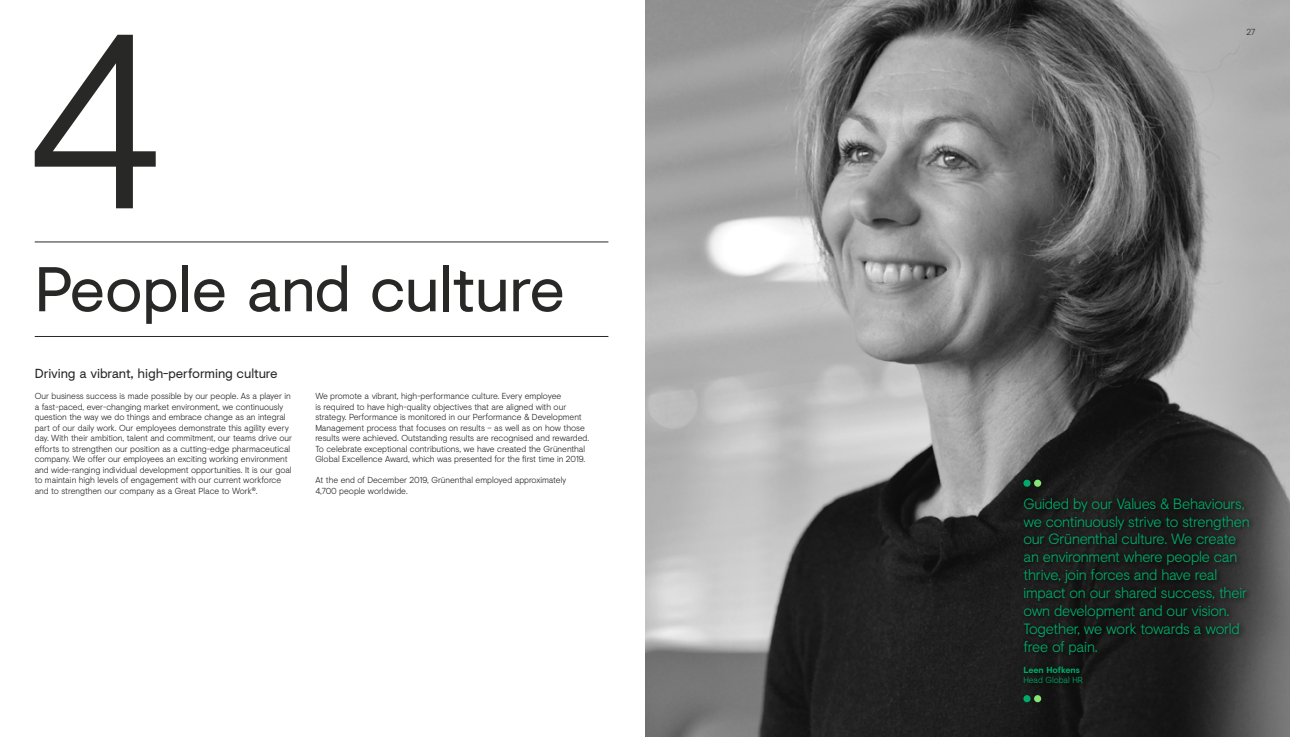
<style>
.page{position:relative;width:1290px;height:737px;background:#fff}
.page>*{position:absolute;margin:0;border:0;box-sizing:border-box;transform-origin:0 0}
.t1{font:300 247.89px "Visuelt";color:#282827}
.t2{font:63px "Visuelt";letter-spacing:-.01em;color:#282827}
.t3{font:300 14.88px/17.8px "Visuelt";letter-spacing:-.02em;color:#00ab69}
.t4{font:13.12px "Visuelt";letter-spacing:-.01em;color:#282827}
.t5{font:300 8.75px/10.5px "Visuelt";letter-spacing:-.005em;color:#282827}
.t6{font:300 8.75px "Visuelt";color:#00ab69}
.t7{font:700 8.75px "Visuelt";letter-spacing:-.02em;color:#00ab69}
</style>
<div class="page">
<img style="left:645px;top:0;width:645px;height:737px">
<hr style="left:35px;top:242px;width:573px;height:1px;background:#282827">
<hr style="left:35px;top:336px;width:573px;height:1px;background:#282827">
<div style="left:1020px;top:494px;width:235px;height:195px;background:#000;opacity:.75"></div>
<div style="left:1023px;top:479px;width:7px;height:8px;background:#00ab69;border-radius:50%"></div>
<div style="left:1034px;top:479px;width:7px;height:8px;background:#85e773;border-radius:50%"></div>
<div style="left:1034px;top:695px;width:7px;height:7px;background:#85e773;border-radius:50%"></div>
<div style="left:1023px;top:695px;width:7px;height:7px;background:#00ab69;border-radius:50%"></div>
<h1 class="t1" style="left:25px;top:-57px;width:137px">4</h1>
<h2 class="t2" style="left:35px;top:244px;width:532px">People and culture</h2>
<h3 class="t4" style="left:35px;top:364px;width:244px">Driving a vibrant, high-performing culture</h3>
<p class="t5" style="left:35px;top:390px;width:259px">Our business success is made possible by our people. As a player in a fast-paced, ever-changing market environment, we continuously question the way we do things and embrace change as an integral part of our daily work. Our employees demonstrate this agility every day. With their ambition, talent and commitment, our teams drive our efforts to strengthen our position as a cutting-edge pharmaceutical company. We offer our employees an exciting working environment and wide-ranging individual development opportunities. It is our goal to maintain high levels of engagement with our current workforce and to strengthen our company as a Great Place to Work<sup>®</sup>.</p>
<p class="t5" style="left:315px;top:390px;width:275px">We promote a vibrant, high-performance culture. Every employee<br>is required to have high-quality objectives that are aligned with our strategy. Performance is monitored in our Performance &amp; Development Management process that focuses on results – as well as on how those results were achieved. Outstanding results are recognised and rewarded.<br>To celebrate exceptional contributions, we have created the Grünenthal Global Excellence Award, which was presented for the first time in 2019.</p>
<p class="t5" style="left:315px;top:474px;width:252px">At the end of December 2019, Grünenthal employed approximately<br>4,700 people worldwide.</p>
<p class="t5" style="left:1246px;top:26px;width:10px">27</p>
<p class="t3" style="left:1023px;top:494px;width:228px">Guided by our Values &amp; Behaviours, we continuously strive to strengthen our Grünenthal culture. We create an environment where people can thrive, join forces and have real impact on our shared success, their own development and our vision.<br>Together, we work towards a world free of pain.</p>
<p class="t7" style="left:1023px;top:663px;width:58px">Leen Hofkens</p>
<p class="t6" style="left:1023px;top:673px;width:61px">Head Global HR</p>
</div>
